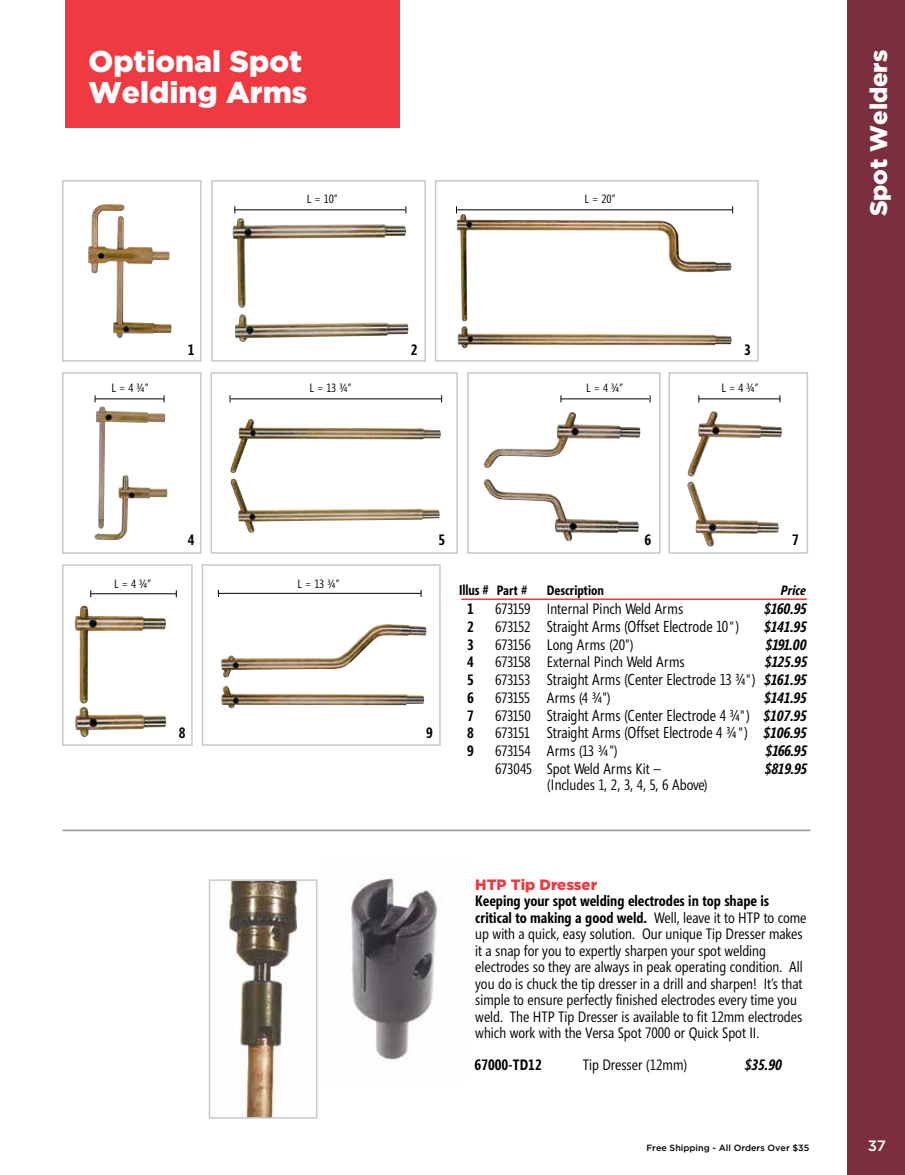
<style>
.page{position:relative;width:905px;height:1175px;background:#fff}
.page>*{position:absolute;margin:0;border:0;box-sizing:border-box;transform-origin:0 0}
.t1{font:900 30px/31.5px "Gotham HTF";color:#fff}
.t2{font:900 24px "Gotham HTF";color:#fff}
.t3{font:15.75px "Segoe Condensed";color:#000;scale:.95 1}
.t4{font:15px/16.5px "Segoe Condensed";color:#000}
.t5{font:italic 700 15px "Segoe Condensed";letter-spacing:-.015em;color:#000}
.t6{font:700 15px "Segoe Condensed";color:#000}
.t7{font:15px "Segoe Condensed";letter-spacing:-.02em;color:#000}
.t8{font:15px "Segoe Condensed";letter-spacing:-.025em;color:#000}
.t9{font:900 15px "Gotham HTF";color:#ef3a42}
.t10{font:500 15px "Gotham HTF";color:#fff}
.t11{font:700 14.25px "Segoe Condensed";letter-spacing:-.01em;color:#000;scale:.95 1}
.t12{font:700 13.5px "Segoe Condensed";color:#000}
.t13{font:italic 700 13.5px "Segoe Condensed";letter-spacing:.005em;color:#000}
.t14{font:12px "Segoe Condensed";letter-spacing:-.025em;color:#000}
.t15{font:500 9px "Gotham HTF";color:#000}
.s1{font-size:13.5px}
.s2{font-size:15px}
.s3{font-weight:700;font-style:italic;font-size:15px}
.s4{font-weight:700}
</style>
<div class="page">
<div style="left:65px;top:0;width:334px;height:127px;background:#ef3a42"></div>
<div style="left:847px;top:0;width:57px;height:1174px;background:#7b2f3e"></div>
<hr style="left:461px;top:598px;width:345px;height:2px;background:#ef3a42">
<div style="left:62px;top:564px;width:131px;height:181px;border:1px solid #c7c8ca"></div>
<div style="left:202px;top:564px;width:238px;height:182px;border:2px solid #c7c8ca"></div>
<img style="left:75px;top:605px;width:91px;height:132px">
<img style="left:221px;top:624px;width:205px;height:84px">
<hr style="left:218px;top:593px;width:203px;height:1px;background:#000">
<hr style="left:91px;top:593px;width:85px;height:1px;background:#000">
<div style="left:62px;top:180px;width:139px;height:182px;border:2px solid #c7c8ca"></div>
<img style="left:88px;top:204px;width:84px;height:134px">
<div style="left:211px;top:180px;width:215px;height:182px;border:2px solid #c7c8ca"></div>
<img style="left:232px;top:218px;width:176px;height:124px">
<hr style="left:235px;top:209px;width:170px;height:1px;background:#000">
<div style="left:435px;top:180px;width:323px;height:182px;border:2px solid #c7c8ca"></div>
<img style="left:456px;top:214px;width:275px;height:134px">
<hr style="left:457px;top:209px;width:275px;height:1px;background:#000">
<div style="left:62px;top:372px;width:139px;height:182px;border:2px solid #c7c8ca"></div>
<img style="left:94px;top:406px;width:73px;height:134px">
<hr style="left:95px;top:398px;width:69px;height:1px;background:#000">
<div style="left:210px;top:372px;width:248px;height:182px;border:2px solid #c7c8ca"></div>
<img style="left:230px;top:419px;width:211px;height:114px">
<hr style="left:231px;top:398px;width:210px;height:1px;background:#000">
<div style="left:467px;top:372px;width:193px;height:182px;border:2px solid #c7c8ca"></div>
<img style="left:483px;top:411px;width:157px;height:130px">
<hr style="left:561px;top:398px;width:88px;height:1px;background:#000">
<div style="left:668px;top:372px;width:140px;height:182px;border:2px solid #c7c8ca"></div>
<img style="left:687px;top:411px;width:95px;height:136px">
<hr style="left:698px;top:398px;width:82px;height:1px;background:#000">
<img style="left:349px;top:878px;width:90px;height:182px">
<img style="left:227px;top:882px;width:71px;height:233px">
<div style="left:209px;top:879px;width:108px;height:239px;border:2px solid #c7c8ca"></div>
<hr style="left:62px;top:829px;width:748px;height:2px;background:#939598">
<h1 class="t1" style="left:88px;top:45px;width:220px">Optional Spot<br>Welding Arms</h1>
<h2 class="t2" style="left:864px;top:216px;width:168px;rotate:-90deg">Spot Welders</h2>
<p class="t14" style="left:307px;top:192px;width:32px">L = 10”</p>
<p class="t14" style="left:584px;top:192px;width:33px">L = 20”</p>
<p class="t6" style="left:188px;top:341px;width:8px">1</p>
<p class="t6" style="left:411px;top:341px;width:8px">2</p>
<p class="t6" style="left:744px;top:341px;width:8px">3</p>
<p class="t14" style="left:111px;top:381px;width:39px">L=4 ¾”</p>
<p class="t14" style="left:309px;top:381px;width:43px">L = 13 ¾”</p>
<p class="t14" style="left:586px;top:381px;width:39px">L=4 ¾”</p>
<p class="t14" style="left:721px;top:381px;width:39px">L=4 ¾”</p>
<p class="t6" style="left:188px;top:531px;width:8px">4</p>
<p class="t6" style="left:438px;top:531px;width:8px">5</p>
<p class="t6" style="left:644px;top:531px;width:8px">6</p>
<p class="t6" style="left:792px;top:531px;width:8px">7</p>
<p class="t14" style="left:114px;top:576px;width:39px">L=4 ¾”</p>
<p class="t14" style="left:297px;top:576px;width:43px">L = 13 ¾”</p>
<p class="t6" style="left:179px;top:724px;width:8px">8</p>
<p class="t6" style="left:426px;top:724px;width:8px">9</p>
<p class="t11" style="left:459px;top:581px;width:73px">Illus # <span class="s1">Part #</span></p>
<p class="t12" style="left:546px;top:582px;width:59px">Description</p>
<p class="t13" style="left:781px;top:582px;width:27px">Price</p>
<p class="t6" style="left:467px;top:600px;width:8px">1</p>
<p class="t4" style="left:495px;top:601px;width:189px">673159 Internal Pinch Weld Arms</p>
<p class="t5" style="left:764px;top:600px;width:44px">$160.95</p>
<p class="t6" style="left:467px;top:618px;width:8px">2</p>
<p class="t3" style="left:495px;top:617px;width:258px"><span class="s2">673152</span> Straight Arms (Offset Electrode 10<span class="s2">"</span>)</p>
<p class="t5" style="left:764px;top:618px;width:44px">$141.95</p>
<p class="t6" style="left:467px;top:636px;width:8px">3</p>
<p class="t4" style="left:495px;top:636px;width:140px">673156 Long Arms (20")</p>
<p class="t5" style="left:765px;top:636px;width:42px">$191.00</p>
<p class="t6" style="left:467px;top:653px;width:8px">4</p>
<p class="t4" style="left:495px;top:654px;width:191px">673158 External Pinch Weld Arms</p>
<p class="t5" style="left:764px;top:653px;width:44px">$125.95</p>
<p class="t6" style="left:467px;top:671px;width:8px">5</p>
<p class="t3" style="left:495px;top:670px;width:330px"><span class="s2">673153</span> Straight Arms (Center Electrode 13 ¾<span class="s2">"</span>) <span class="s3">$161.95</span></p>
<p class="t6" style="left:467px;top:689px;width:8px">6</p>
<p class="t8" style="left:495px;top:689px;width:117px">673155 Arms (4 ¾")</p>
<p class="t5" style="left:764px;top:689px;width:44px">$141.95</p>
<p class="t6" style="left:467px;top:706px;width:8px">7</p>
<p class="t3" style="left:495px;top:706px;width:329px"><span class="s2">673150</span> Straight Arms (Center Electrode 4 ¾<span class="s2">"</span>) <span class="s3">$107.95</span></p>
<p class="t6" style="left:467px;top:724px;width:8px">8</p>
<p class="t3" style="left:495px;top:723px;width:329px"><span class="s2">673151</span> Straight Arms (Offset Electrode 4 ¾<span class="s2">"</span>) <span class="s3">$106.95</span></p>
<p class="t6" style="left:467px;top:742px;width:8px">9</p>
<p class="t7" style="left:495px;top:742px;width:124px">673154 Arms (13 ¾")</p>
<p class="t5" style="left:765px;top:742px;width:43px">$166.95</p>
<p class="t4" style="left:495px;top:760px;width:167px">673045 Spot Weld Arms Kit –</p>
<p class="t5" style="left:764px;top:760px;width:44px">$819.95</p>
<p class="t4" style="left:546px;top:776px;width:163px">(Includes 1, 2, 3, 4, 5, 6 Above)</p>
<p class="t9" style="left:475px;top:875px;width:123px">HTP Tip Dresser</p>
<p class="t4" style="left:475px;top:892px;width:333px"><span class="s4">Keeping your spot welding electrodes in top shape is critical to making a good weld.</span> Well, leave it to HTP to come up with a quick, easy solution. Our unique Tip Dresser makes it a snap for you to expertly sharpen your spot welding electrodes so they are always in peak operating condition. All you do is chuck the tip dresser in a drill and sharpen! It’s that simple to ensure perfectly finished electrodes every time you weld. The HTP Tip Dresser is available to fit 12mm electrodes which work with the Versa Spot 7000 or Quick Spot II.</p>
<p class="t6" style="left:474px;top:1055px;width:69px">67000-TD12</p>
<p class="t4" style="left:582px;top:1056px;width:106px">Tip Dresser (12mm)</p>
<p class="t5" style="left:744px;top:1055px;width:39px">$35.90</p>
<p class="t15" style="left:646px;top:1142px;width:164px">Free Shipping - All Orders Over $35</p>
<p class="t10" style="left:867px;top:1137px;width:20px">37</p>
</div>
